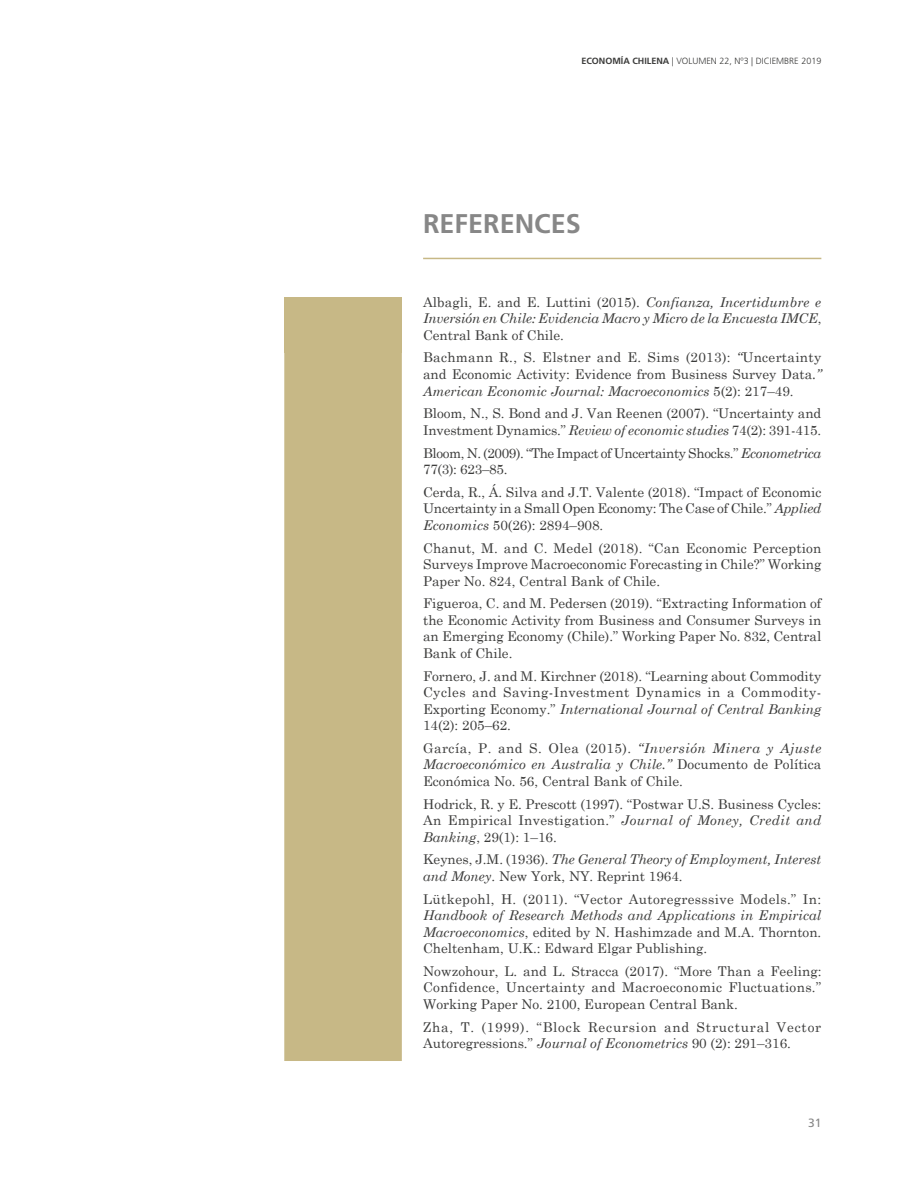
<style>
.page{position:relative;width:915px;height:1191px;background:#fff}
.page>*{position:absolute;margin:0;border:0;box-sizing:border-box;transform-origin:0 0}
.t1{font:700 27px "Frutiger LT Std";color:#878787}
.t2{font:13.5px/16.5px "Century Schoolbook";color:#3c3c3b;text-align:justify}
.t3{font:italic 13.5px/16.5px "Century Schoolbook";letter-spacing:-.01em;color:#3c3c3b;text-align:justify}
.t4{font:13.5px/16.5px "Century Schoolbook";letter-spacing:.06em;color:#3c3c3b}
.t5{font:13.5px/16.5px "Century Schoolbook";letter-spacing:-.025em;color:#3c3c3b}
.t6{font:13.5px "Century Schoolbook";letter-spacing:.03em;color:#3c3c3b}
.t7{font:12px "Frutiger LT Std";color:#878787}
.t8{font:300 9px "Frutiger LT Std";color:#3c3c3b}
.s1{font-weight:700}
.s2{font-style:normal}
.s3{font-style:italic}
</style>
<div class="page">
<div style="left:284px;top:297px;width:117px;height:55px;background:#c7b886"></div>
<div style="left:284px;top:352px;width:117px;height:709px;background:#c7b886"></div>
<hr style="left:423px;top:258px;width:398px;height:1px;background:#c7b886">
<p class="t8" style="left:581px;top:56px;width:241px"><span class="s1">ECONOMÍA CHILENA</span> | VOLUMEN 22, Nº3 | DICIEMBRE 2019</p>
<h1 class="t1" style="left:423px;top:208px;width:159px">REFERENCES</h1>
<p class="t3" style="left:423px;top:293px;width:399px"><span class="s2">Albagli, E. and E. Luttini (2015).</span> Confianza, Incertidumbre e Inversión en Chile: Evidencia Macro y Micro de la Encuesta IMCE<span class="s2">, Central Bank of Chile.</span></p>
<p class="t2" style="left:423px;top:349px;width:399px">Bachmann R., S. Elstner and E. Sims (2013): <span class="s3">“</span>Uncertainty and Economic Activity: Evidence from Business Survey Data<span class="s3">.” American Economic Journal: Macroeconomics</span> 5(2): 217–49.</p>
<p class="t2" style="left:423px;top:405px;width:399px">Bloom, N., S. Bond and J. Van Reenen (2007). “Uncertainty and<br>Investment Dynamics.” <span class="s3">Review of economic studies</span> 74(2): 391-415.</p>
<p class="t5" style="left:423px;top:444px;width:399px">Bloom, N. (2009). “The Impact of Uncertainty Shocks.” <span class="s3">Econometrica<br></span>77(3): 623–85.</p>
<p class="t2" style="left:423px;top:483px;width:400px">Cerda, R., Á. Silva and J.T. Valente (2018). “Impact of Economic Uncertainty in a Small Open Economy: The Case of Chile.” <span class="s3">Applied Economics</span> 50(26): 2894–908.</p>
<p class="t2" style="left:423px;top:539px;width:400px">Chanut, M. and C. Medel (2018). “Can Economic Perception Surveys Improve Macroeconomic Forecasting in Chile?” Working Paper No. 824, Central Bank of Chile.</p>
<p class="t2" style="left:423px;top:595px;width:399px">Figueroa, C. and M. Pedersen (2019). “Extracting Information of the Economic Activity from Business and Consumer Surveys in an Emerging Economy (Chile).” Working Paper No. 832, Central Bank of Chile.</p>
<p class="t2" style="left:423px;top:667px;width:399px">Fornero, J. and M. Kirchner (2018). “Learning about Commodity Cycles and Saving-Investment Dynamics in a Commodity-Exporting Economy.” <span class="s3">International Journal of Central Banking </span>14(2): 205–62.</p>
<p class="t2" style="left:423px;top:739px;width:400px">García, P. and S. Olea (2015). <span class="s3">“Inversión Minera y Ajuste Macroeconómico en Australia y Chile.”</span> Documento de Política Económica No. 56, Central Bank of Chile.</p>
<p class="t2" style="left:423px;top:795px;width:399px">Hodrick, R. y E. Prescott (1997). “Postwar U.S. Business Cycles:<br>An Empirical Investigation.” <span class="s3">Journal of Money, Credit and Banking</span>, 29(1): 1–16.</p>
<p class="t3" style="left:423px;top:851px;width:399px"><span class="s2">Keynes, J.M. (1936).</span> The General Theory of Employment, Interest and Money<span class="s2">. New York, NY. Reprint 1964.</span></p>
<p class="t6" style="left:423px;top:890px;width:399px">Lütkepohl, H. (2011). “Vector Autoregresssive Models.” In:</p>
<p class="t2" style="left:423px;top:906px;width:399px"><span class="s3">Handbook of Research Methods and Applications in Empirical Macroeconomics</span>, edited by N. Hashimzade and M.A. Thornton.<br>Cheltenham, U.K.: Edward Elgar Publishing.</p>
<p class="t2" style="left:423px;top:962px;width:400px">Nowzohour, L. and L. Stracca (2017). “More Than a Feeling:<br>Confidence, Uncertainty and Macroeconomic Fluctuations.” Working Paper No. 2100, European Central Bank.</p>
<p class="t4" style="left:423px;top:1018px;width:399px">Zha, T. (1999). “Block Recursion and Structural Vector<br>Autoregressions.” <span class="s3">Journal of Econometrics</span> 90 (2): 291–316.</p>
<p class="t7" style="left:807px;top:1116px;width:15px">31</p>
</div>
